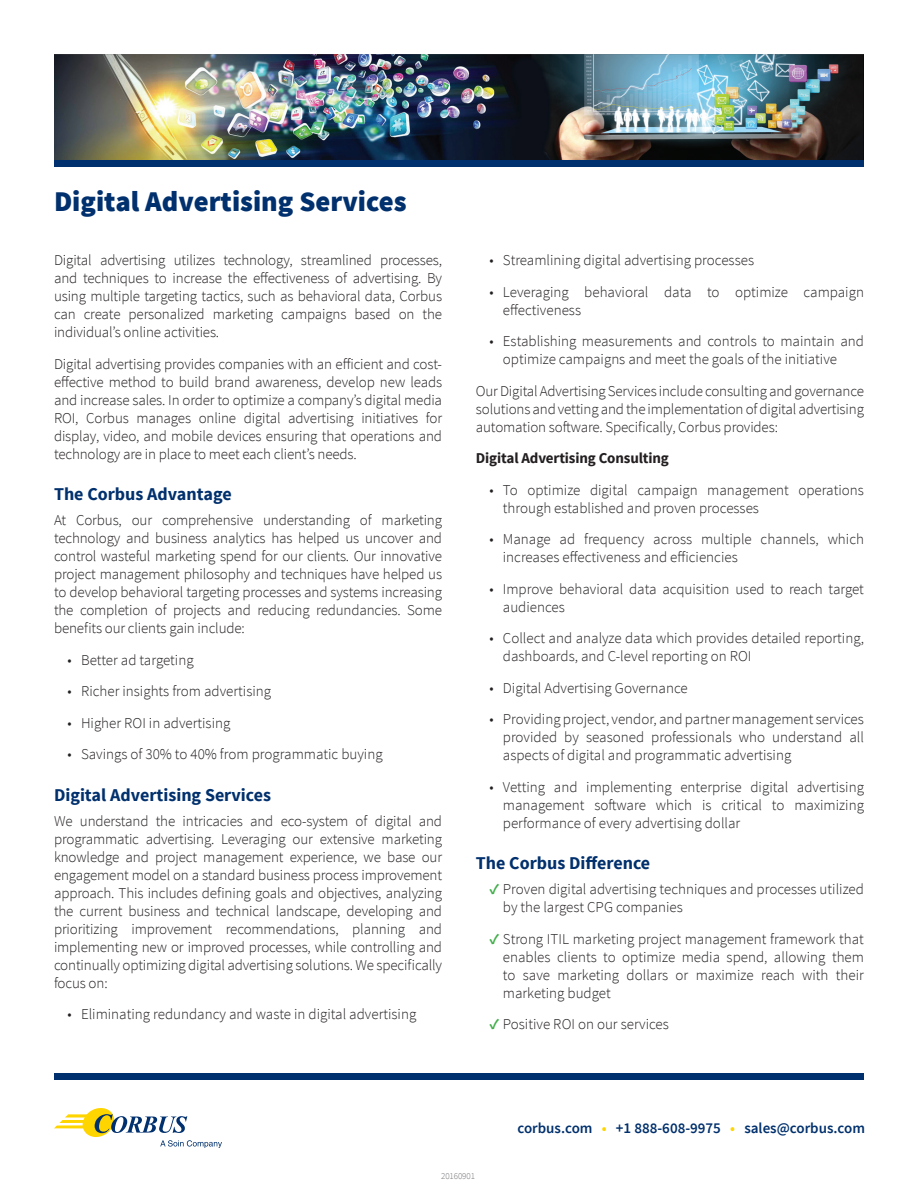
<style>
.page{position:relative;width:918px;height:1188px;background:#fff}
.page>*{position:absolute;margin:0;border:0;box-sizing:border-box;transform-origin:0 0}
.t1{font:900 28.5px "Source Sans Pro";color:#00306d}
.Heading{font:700 18px "Source Sans Pro";color:#00306d}
.Paragraph{font:300 15px/18px "Source Sans Pro";color:#231f20;text-align:justify}
.t2{font:600 15px "Source Sans Pro";color:#00306d}
.Paragraph-2{font:700 15px "Source Sans Pro";letter-spacing:-.01em;color:#231f20}
.t3{font:300 9px "Source Sans Pro";letter-spacing:-.01em;color:#717275}
.s1{font-weight:700;color:#40ae49}
.s2{color:#ffd500}
</style>
<div class="page">
<svg style="left:54px;top:1108px;width:168px;height:40px"></svg>
<div style="left:54px;top:1073px;width:810px;height:6px;background:#00306d"></div>
<img style="left:54px;top:54px;width:810px;height:106px">
<div style="left:54px;top:160px;width:810px;height:6px;background:#00306d"></div>
<p class="t1" style="left:54px;top:183px;width:354px">Digital Advertising Services</p>
<p class="Paragraph" style="left:54px;top:251px;width:390px">Digital advertising utilizes technology, streamlined processes, and techniques to increase the effectiveness of advertising. By using multiple targeting tactics, such as behavioral data, Corbus can create personalized marketing campaigns based on the individual’s online activities.</p>
<p class="Paragraph" style="left:54px;top:355px;width:390px">Digital advertising provides companies with an efficient and cost&shy;effective method to build brand awareness, develop new leads and increase sales. In order to optimize a company’s digital media ROI, Corbus manages online digital advertising initiatives for display, video, and mobile devices ensuring that operations and technology are in place to meet each client’s needs.</p>
<p class="Heading" style="left:54px;top:483px;width:179px">The Corbus Advantage</p>
<p class="Paragraph" style="left:54px;top:511px;width:390px">At Corbus, our comprehensive understanding of marketing technology and business analytics has helped us uncover and control wasteful marketing spend for our clients. Our innovative project management philosophy and techniques have helped us to develop behavioral targeting processes and systems increasing the completion of projects and reducing redundancies. Some benefits our clients gain include:</p>
<p class="Paragraph" style="left:68px;top:651px;width:128px">• Better ad targeting</p>
<p class="Paragraph" style="left:68px;top:682px;width:205px">• Richer insights from advertising</p>
<p class="Paragraph" style="left:68px;top:714px;width:164px">• Higher ROI in advertising</p>
<p class="Paragraph" style="left:68px;top:745px;width:317px">• Savings of 30% to 40% from programmatic buying</p>
<p class="Heading" style="left:54px;top:783px;width:219px">Digital Advertising Services</p>
<p class="Paragraph" style="left:54px;top:812px;width:390px">We understand the intricacies and eco-system of digital and programmatic advertising. Leveraging our extensive marketing knowledge and project management experience, we base our engagement model on a standard business process improvement approach. This includes defining goals and objectives, analyzing the current business and technical landscape, developing and prioritizing improvement recommendations, planning and implementing new or improved processes, while controlling and continually optimizing digital advertising solutions. We specifically focus on:</p>
<p class="Paragraph" style="left:68px;top:1005px;width:350px">• Eliminating redundancy and waste in digital advertising</p>
<p class="Paragraph" style="left:489px;top:251px;width:266px">• Streamlining digital advertising processes</p>
<p class="Paragraph" style="left:503px;top:283px;width:363px;text-indent:-14px">• Leveraging behavioral data to optimize campaign effectiveness</p>
<p class="Paragraph" style="left:503px;top:332px;width:363px;text-indent:-14px">• Establishing measurements and controls to maintain and optimize campaigns and meet the goals of the initiative</p>
<p class="Paragraph" style="left:476px;top:382px;width:390px">Our Digital Advertising Services include consulting and governance solutions and vetting and the implementation of digital advertising automation software. Specifically, Corbus provides:</p>
<p class="Paragraph-2" style="left:476px;top:448px;width:195px">Digital Advertising Consulting</p>
<p class="Paragraph" style="left:503px;top:481px;width:363px;text-indent:-14px">• To optimize digital campaign management operations through established and proven processes</p>
<p class="Paragraph" style="left:503px;top:530px;width:363px;text-indent:-14px">• Manage ad frequency across multiple channels, which increases effectiveness and efficiencies</p>
<p class="Paragraph" style="left:503px;top:580px;width:363px;text-indent:-14px">• Improve behavioral data acquisition used to reach target audiences</p>
<p class="Paragraph" style="left:503px;top:629px;width:363px;text-indent:-14px">• Collect and analyze data which provides detailed reporting, dashboards, and C-level reporting on ROI</p>
<p class="Paragraph" style="left:489px;top:679px;width:200px">• Digital Advertising Governance</p>
<p class="Paragraph" style="left:503px;top:710px;width:363px;text-indent:-14px">• Providing project, vendor, and partner management services provided by seasoned professionals who understand all aspects of digital and programmatic advertising</p>
<p class="Paragraph" style="left:503px;top:778px;width:363px;text-indent:-14px">• Vetting and implementing enterprise digital advertising management software which is critical to maximizing performance of every advertising dollar</p>
<p class="Heading" style="left:476px;top:852px;width:176px">The Corbus Difference</p>
<p class="Paragraph" style="left:503px;top:880px;width:363px;text-indent:-14px"><span class="s1">✓</span> Proven digital advertising techniques and processes utilized by the largest CPG companies</p>
<p class="Paragraph" style="left:503px;top:930px;width:363px;text-indent:-14px"><span class="s1">✓</span> Strong ITIL marketing project management framework that enables clients to optimize media spend, allowing them to save marketing dollars or maximize reach with their marketing budget</p>
<p class="Paragraph" style="left:489px;top:1015px;width:181px"><span class="s1">✓</span> Positive ROI on our services</p>
<p class="t2" style="left:517px;top:1118px;width:349px">corbus.com <span class="s2">•</span> +1 888-608-9975 <span class="s2">•</span> sales@corbus.com</p>
<p class="t3" style="left:441px;top:1170px;width:35px">20160901</p>
</div>
